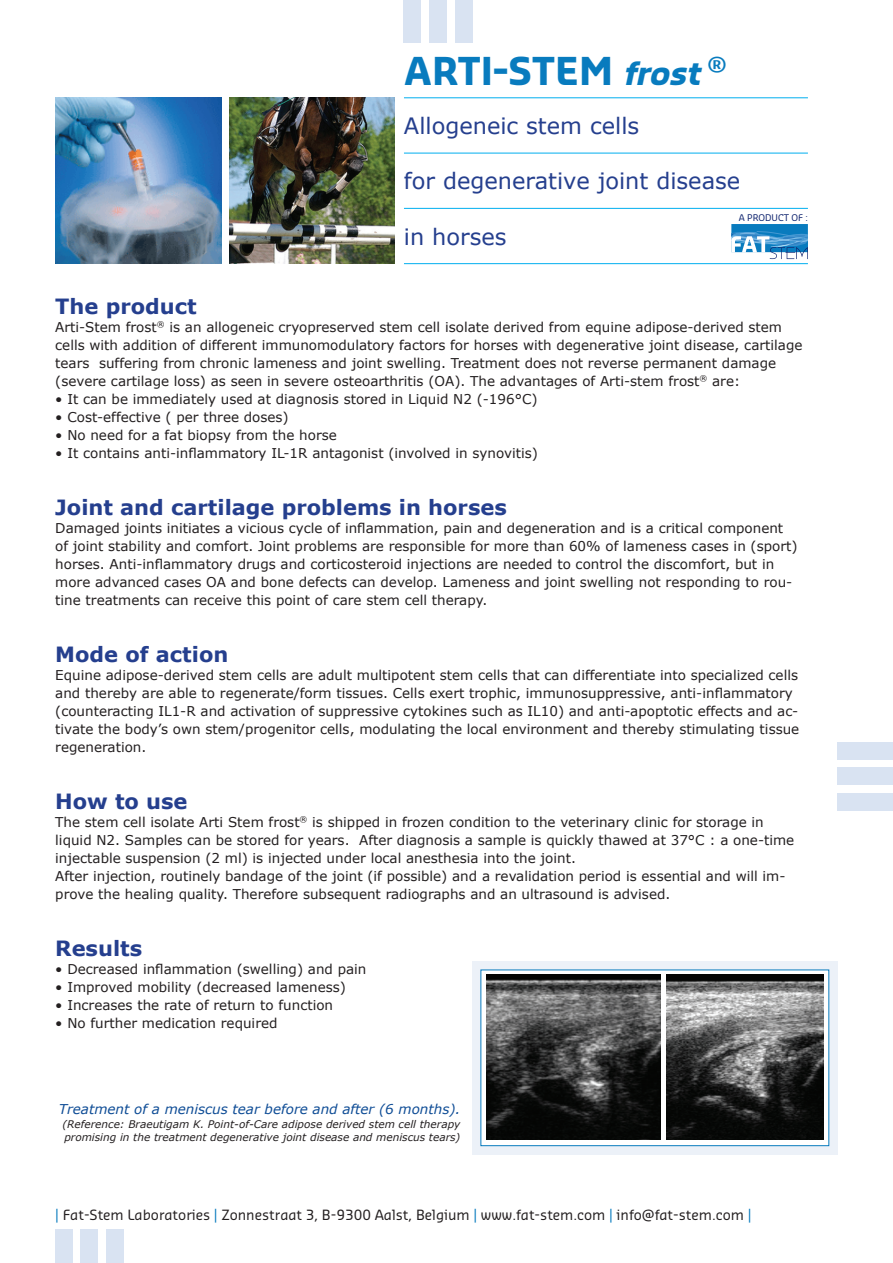
<style>
.page{position:relative;width:893px;height:1263px;background:#fff}
.page>*{position:absolute;margin:0;border:0;box-sizing:border-box;transform-origin:0 0}
.t1{font:700 37.5px "Sansa";color:#087bbe}
.t2{font:22.5px "Verdana";color:#253f8e}
.t3{font:700 21px "Verdana";color:#253f8e}
.t4{font:13.8px "Sansa";color:#231f20}
.t5{font:13.5px/18px "Verdana";color:#231f20}
.t6{font:italic 13.5px "Verdana";color:#0f4d96}
.t7{font:italic 10.5px/13.5px "Verdana";color:#231f20}
.t8{font:9px "Sansa";color:#112670}
.s1{font-style:italic;font-size:31.5px}
.s2{color:#087bbe}
</style>
<div class="page">
<hr style="left:404px;top:97px;width:404px;height:1px;background:#00aeef">
<hr style="left:404px;top:153px;width:404px;height:1px;background:#00aeef">
<hr style="left:404px;top:208px;width:404px;height:1px;background:#00aeef">
<hr style="left:404px;top:263px;width:404px;height:1px;background:#00aeef">
<svg style="left:731px;top:224px;width:77px;height:35px"></svg>
<div style="left:404px;top:0;width:17px;height:43px;background:#d9e3f2"></div>
<div style="left:429px;top:0;width:17px;height:43px;background:#d9e3f2"></div>
<div style="left:455px;top:0;width:17px;height:43px;background:#d9e3f2"></div>
<div style="left:838px;top:793px;width:55px;height:17px;background:#d9e3f2"></div>
<div style="left:838px;top:767px;width:55px;height:17px;background:#d9e3f2"></div>
<div style="left:838px;top:742px;width:55px;height:17px;background:#d9e3f2"></div>
<div style="left:55px;top:1229px;width:17px;height:34px;background:#d9e3f2"></div>
<div style="left:81px;top:1229px;width:17px;height:34px;background:#d9e3f2"></div>
<div style="left:106px;top:1229px;width:17px;height:34px;background:#d9e3f2"></div>
<div style="left:472px;top:961px;width:366px;height:193px;background:#ecf1f8"></div>
<svg style="left:481px;top:970px;width:348px;height:176px;background:#d8d8d8"></svg>
<div style="left:480px;top:969px;width:349px;height:177px;border:1px solid #087bbe"></div>
<img style="left:55px;top:98px;width:166px;height:165px">
<img style="left:230px;top:98px;width:165px;height:165px">
<img style="left:486px;top:975px;width:174px;height:164px">
<img style="left:666px;top:975px;width:158px;height:164px">
<h1 class="t1" style="left:404px;top:47px;width:324px">ARTI-STEM <span class="s1">frost</span><sup>®</sup></h1>
<h2 class="t2" style="left:404px;top:111px;width:237px">Allogeneic stem cells</h2>
<h2 class="t2" style="left:404px;top:167px;width:338px">for degenerative joint disease</h2>
<h2 class="t2" style="left:404px;top:223px;width:104px">in horses</h2>
<p class="t8" style="left:739px;top:211px;width:71px">A PRODUCT OF :</p>
<h3 class="t3" style="left:55px;top:293px;width:143px">The product</h3>
<p class="t5" style="left:55px;top:317px;width:749px">Arti-Stem frost<sup>®</sup> is an allogeneic cryopreserved stem cell isolate derived from equine adipose-derived stem cells with addition of different immunomodulatory factors for horses with degenerative joint disease, cartilage tears suffering from chronic lameness and joint swelling. Treatment does not reverse permanent damage (severe cartilage loss) as seen in severe osteoarthritis (OA). The advantages of Arti-stem frost<sup>®</sup> are:</p>
<p class="t5" style="left:55px;top:389px;width:484px">• It can be immediately used at diagnosis stored in Liquid N2 (-196°C)</p>
<p class="t5" style="left:55px;top:407px;width:235px">• Cost-effective ( per three doses)</p>
<p class="t5" style="left:55px;top:425px;width:283px">• No need for a fat biopsy from the horse</p>
<p class="t5" style="left:55px;top:443px;width:484px">• It contains anti-inflammatory IL-1R antagonist (involved in synovitis)</p>
<h3 class="t3" style="left:55px;top:494px;width:453px">Joint and cartilage problems in horses</h3>
<p class="t5" style="left:55px;top:518px;width:744px">Damaged joints initiates a vicious cycle of inflammation, pain and degeneration and is a critical component of joint stability and comfort. Joint problems are responsible for more than 60% of lameness cases in (sport) horses. Anti-inflammatory drugs and corticosteroid injections are needed to control the discomfort, but in more advanced cases OA and bone defects can develop. Lameness and joint swelling not responding to rou&shy;tine treatments can receive this point of care stem cell therapy.</p>
<h3 class="t3" style="left:55px;top:641px;width:175px">Mode of action</h3>
<p class="t5" style="left:55px;top:665px;width:745px">Equine adipose-derived stem cells are adult multipotent stem cells that can differentiate into specialized cells and thereby are able to regenerate/form tissues. Cells exert trophic, immunosuppressive, anti-inflammatory (counteracting IL1-R and activation of suppressive cytokines such as IL10) and anti-apoptotic effects and ac&shy;tivate the body’s own stem/progenitor cells, modulating the local environment and thereby stimulating tissue regeneration.</p>
<h3 class="t3" style="left:55px;top:788px;width:134px">How to use</h3>
<p class="t5" style="left:55px;top:812px;width:740px">The stem cell isolate Arti Stem frost<sup>®</sup> is shipped in frozen condition to the veterinary clinic for storage in liquid N2. Samples can be stored for years. After diagnosis a sample is quickly thawed at 37°C : a one-time injectable suspension (2 ml) is injected under local anesthesia into the joint.<br>After injection, routinely bandage of the joint (if possible) and a revalidation period is essential and will im&shy;prove the healing quality. Therefore subsequent radiographs and an ultrasound is advised.</p>
<h3 class="t3" style="left:55px;top:935px;width:88px">Results</h3>
<p class="t5" style="left:55px;top:959px;width:313px">• Decreased inflammation (swelling) and pain</p>
<p class="t5" style="left:55px;top:977px;width:292px">• Improved mobility (decreased lameness)</p>
<p class="t5" style="left:55px;top:995px;width:279px">• Increases the rate of return to function</p>
<p class="t5" style="left:55px;top:1013px;width:224px">• No further medication required</p>
<p class="t6" style="left:59px;top:1100px;width:403px">Treatment of a meniscus tear before and after (6 months).</p>
<p class="t7" style="left:63px;top:1116px;width:399px">(Reference: Braeutigam K. Point-of-Care adipose derived stem cell therapy promising in the treatment degenerative joint disease and meniscus tears)</p>
<p class="t4" style="left:55px;top:1206px;width:698px"><span class="s2">|</span> Fat-Stem Laboratories <span class="s2">|</span> Zonnestraat 3, B-9300 Aalst, Belgium <span class="s2">|</span> www.fat-stem.com <span class="s2">|</span> info@fat-stem.com <span class="s2">|</span></p>
</div>
